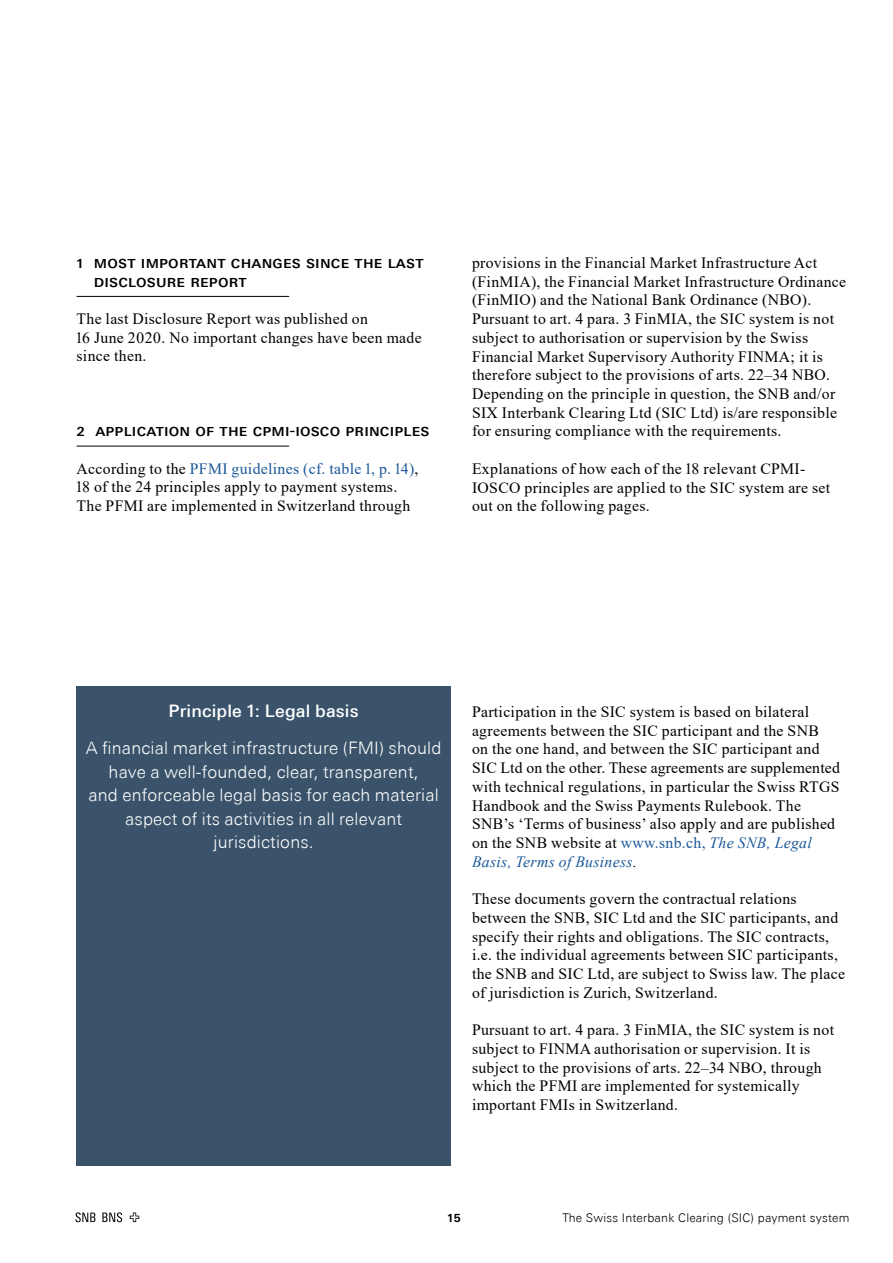
<style>
.page{position:relative;width:893px;height:1263px;background:#fff}
.page>*{position:absolute;margin:0;border:0;box-sizing:border-box;transform-origin:0 0}
.t1{font:300 17.25px/23.4px "Univers Next Pro";letter-spacing:.01em;color:#fff;text-align:center}
.t2{font:500 17.25px "Univers Next Pro";letter-spacing:.01em;color:#fff}
.t3{font:500 16.5px/18.8px "Univers Next Pro";letter-spacing:.055em;color:#000}
.t4{font:15.75px/18.8px "Times New Roman";letter-spacing:.02em;color:#000}
.t5{font:300 12px "Univers Next Pro";letter-spacing:.015em;color:#000}
.t6{font:700 11.25px "Univers Next Pro";color:#000}
.s1{color:#1b5899}
.s2{font-style:italic;color:#1b5899}
.s3{font-style:italic}
</style>
<div class="page">
<svg style="left:130px;top:1212px;width:9px;height:10px"></svg>
<svg style="left:75px;top:1212px;width:20px;height:10px"></svg>
<svg style="left:102px;top:1212px;width:20px;height:10px"></svg>
<div style="left:77px;top:687px;width:374px;height:479px;background:#3a536b"></div>
<hr style="left:77px;top:296px;width:212px;height:1px;background:#000">
<hr style="left:77px;top:446px;width:212px;height:1px;background:#000">
<p class="t3" style="left:94px;top:253px;width:331px;text-indent:-17px">1 M ost i mportant changes si nce the last<br>Disclosure Report</p>
<p class="t4" style="left:77px;top:309px;width:347px">The last Disclosure Report was published on<br>16 June 2020. No important changes have been made since then.</p>
<p class="t3" style="left:77px;top:421px;width:188px">2 Application of the CPM</p>
<p class="t3" style="left:285px;top:421px;width:26px">I-IOSCO</p>
<p class="t3" style="left:346px;top:421px;width:86px">pri nci ples</p>
<p class="t4" style="left:77px;top:459px;width:343px">According to the <span class="s1">PFMI guidelines (cf. table 1, p. 14)</span>,<br>18 of the 24 principles apply to payment systems.<br>The PFMI are implemented in Switzerland through</p>
<p class="t4" style="left:472px;top:253px;width:376px">provisions in the Financial Market Infrastructure Act (FinMIA), the Financial Market Infrastructure Ordinance (FinMIO) and the National Bank Ordinance (NBO).<br>Pursuant to art. 4 para. 3 FinMIA, the SIC system is not subject to authorisation or supervision by the Swiss Financial Market Supervisory Authority FINMA; it is therefore subject to the provisions of arts. 22–34 NBO.<br>Depending on the principle in question, the SNB and/or SIX Interbank Clearing Ltd (SIC Ltd) is/are responsible for ensuring compliance with the requirements.</p>
<p class="t4" style="left:472px;top:459px;width:360px">Explanations of how each of the 18 relevant CPMI-<br>IOSCO principles are applied to the SIC system are set out on the following pages.</p>
<p class="t2" style="left:169px;top:701px;width:192px">Principle 1: Legal basis</p>
<p class="t1" style="left:86px;top:736px;width:357px">A financial market infrastructure (FMI) should have a well-founded, clear, transparent,<br>and enforceable legal basis for each material aspect of its activities in all relevant jurisdictions.</p>
<p class="t4" style="left:472px;top:702px;width:369px">Participation in the SIC system is based on bilateral agreements between the SIC participant and the SNB<br>on the one hand, and between the SIC participant and SIC Ltd on the other. These agreements are supplemented with technical regulations, in particular the Swiss RTGS Handbook and the Swiss Payments Rulebook. The SNB’s ‘Terms of business’ also apply and are published on the SNB website at <span class="s1">www.snb.ch,</span> <span class="s2">The SNB, Legal Basis, Terms of Business</span><span class="s3">.</span></p>
<p class="t4" style="left:472px;top:889px;width:375px">These documents govern the contractual relations between the SNB, SIC Ltd and the SIC participants, and specify their rights and obligations. The SIC contracts, i.e. the individual agreements between SIC participants, the SNB and SIC Ltd, are subject to Swiss law. The place of jurisdiction is Zurich, Switzerland.</p>
<p class="t4" style="left:472px;top:1020px;width:364px">Pursuant to art. 4 para. 3 FinMIA, the SIC system is not subject to FINMA authorisation or supervision. It is subject to the provisions of arts. 22–34 NBO, through which the PFMI are implemented for systemically important FMIs in Switzerland.</p>
<p class="t6" style="left:447px;top:1211px;width:16px">15</p>
<p class="t5" style="left:562px;top:1211px;width:288px">The Swiss Interbank Clearing (SIC) payment system</p>
</div>
